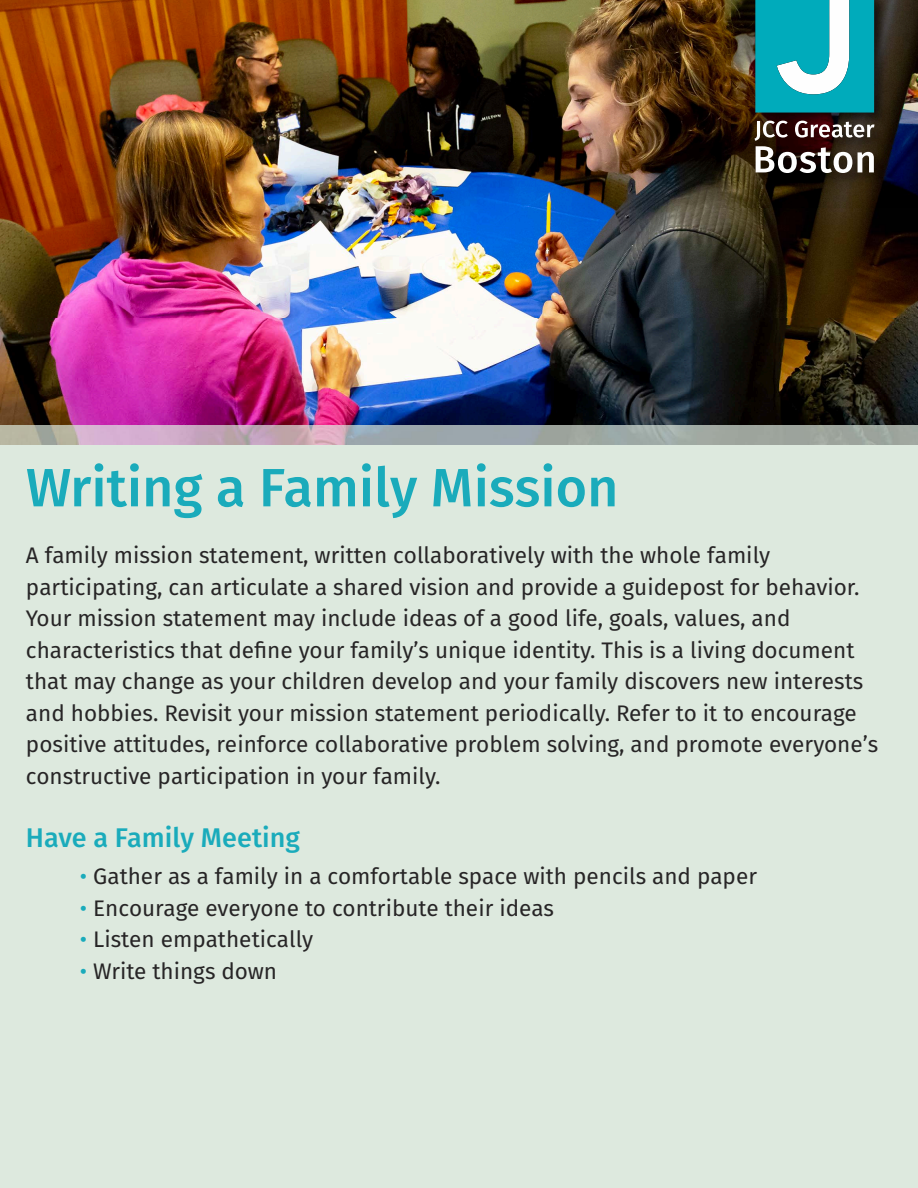
<style>
.page{position:relative;width:918px;height:1188px;background:#fff}
.page>*{position:absolute;margin:0;border:0;box-sizing:border-box;transform-origin:0 0}
.t1{font:500 54px "Fira Sans";color:#1aabbb}
.t2{font:500 27px "Fira Sans";color:#1aabbb}
.t3{font:22.5px/31.5px "Fira Sans";color:#272526}
.s1{color:#1aabbb}
</style>
<div class="page">
<div style="left:0;top:319px;width:918px;height:869px;background:#dde9de"></div>
<img style="left:0;top:0;width:765px;height:319px">
<img style="left:765px;top:207px;width:153px;height:112px">
<img style="left:0;top:319px;width:918px;height:125px">
<img style="left:732px;top:0;width:186px;height:207px">
<svg style="left:754px;top:121px;width:121px;height:52px"></svg>
<svg style="left:755px;top:0;width:119px;height:113px"></svg>
<h1 class="t1" style="left:26px;top:450px;width:594px">Writing a Family Mission</h1>
<p class="t3" style="left:26px;top:541px;width:854px">A family mission statement, written collaboratively with the whole family participating, can articulate a shared vision and provide a guidepost for behavior.<br>Your mission statement may include ideas of a good life, goals, values, and characteristics that define your family’s unique identity. This is a living document that may change as your children develop and your family discovers new interests and hobbies. Revisit your mission statement periodically. Refer to it to encourage positive attitudes, reinforce collaborative problem solving, and promote everyone’s constructive participation in your family.</p>
<p class="t2" style="left:26px;top:818px;width:275px">Have a Family Meeting</p>
<p class="t3" style="left:80px;top:862px;width:679px"><span class="s1">•</span> Gather as a family in a comfortable space with pencils and paper</p>
<p class="t3" style="left:80px;top:894px;width:476px"><span class="s1">•</span> Encourage everyone to contribute their ideas</p>
<p class="t3" style="left:80px;top:925px;width:235px"><span class="s1">•</span> Listen empathetically</p>
<p class="t3" style="left:80px;top:957px;width:199px"><span class="s1">•</span> Write things down</p>
</div>
